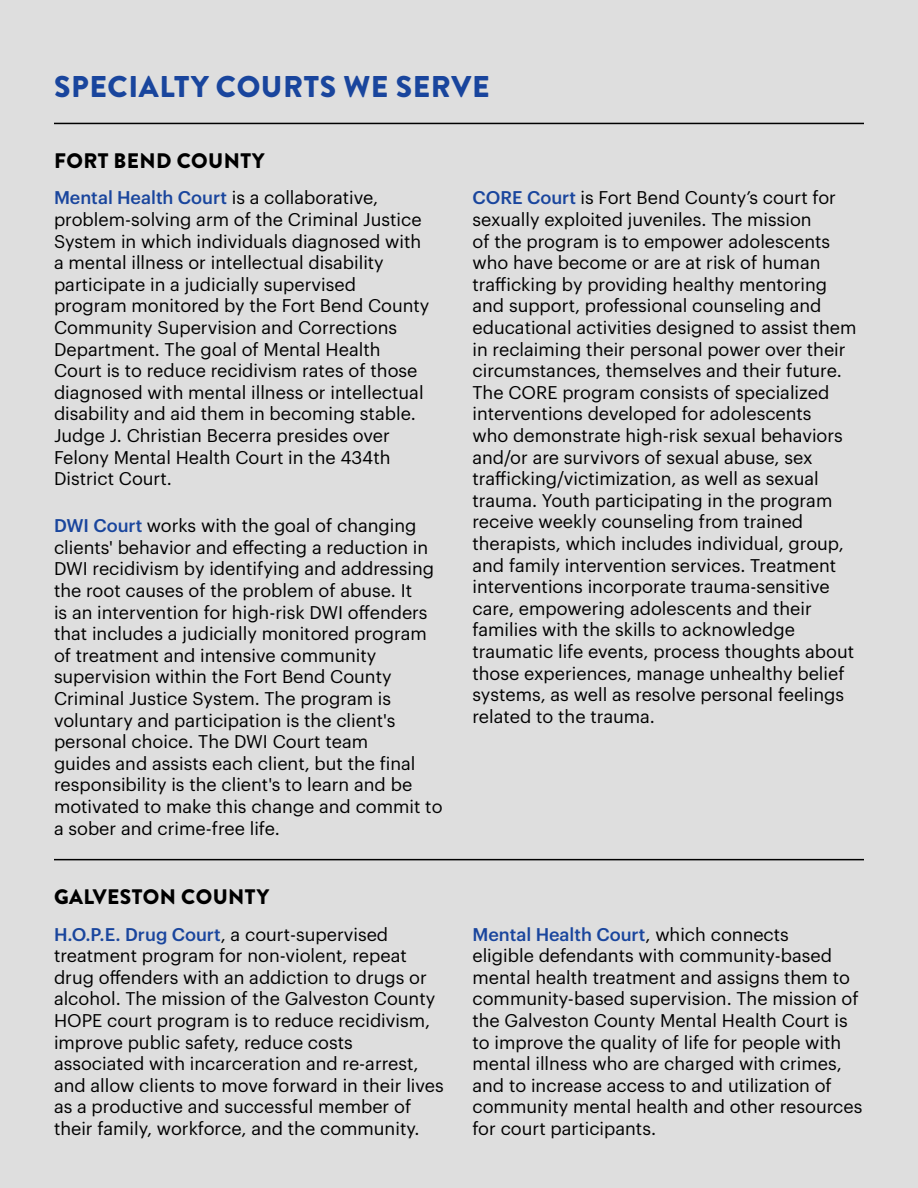
<style>
.page{position:relative;width:918px;height:1188px;background:#dedede}
.page>*{position:absolute;margin:0;border:0;box-sizing:border-box;transform-origin:0 0}
.t1{font:900 30px "Brandon Grotesque";letter-spacing:.02em;color:#19459d}
.t2{font:900 21px "Brandon Grotesque";letter-spacing:.02em;color:#000}
.t3{font:18px/21.6px "Graphik";color:#000}
.s1{font-weight:500;color:#19459d}
</style>
<div class="page">
<hr style="left:54px;top:123px;width:810px;height:1px;background:#000">
<hr style="left:54px;top:859px;width:810px;height:1px;background:#000">
<h1 class="t1" style="left:54px;top:65px;width:437px">SPECIALTY COURTS WE SERVE</h1>
<p class="t2" style="left:54px;top:146px;width:212px">FORT BEND COUNTY</p>
<p class="t3" style="left:54px;top:185px;width:377px"><span class="s1">Mental Health Court</span> is a collaborative, problem-solving arm of the Criminal Justice System in which individuals diagnosed with a mental illness or intellectual disability participate in a judicially supervised program monitored by the Fort Bend County Community Supervision and Corrections Department. The goal of Mental Health Court is to reduce recidivism rates of those diagnosed with mental illness or intellectual disability and aid them in becoming stable.<br>Judge J. Christian Becerra presides over Felony Mental Health Court in the 434th District Court.</p>
<p class="t3" style="left:54px;top:513px;width:390px"><span class="s1">DWI Court</span> works with the goal of changing clients' behavior and effecting a reduction in DWI recidivism by identifying and addressing the root causes of the problem of abuse. It<br>is an intervention for high-risk DWI offenders that includes a judicially monitored program of treatment and intensive community supervision within the Fort Bend County Criminal Justice System. The program is voluntary and participation is the client's personal choice. The DWI Court team<br>guides and assists each client, but the final responsibility is the client's to learn and be motivated to make this change and commit to a sober and crime-free life.</p>
<p class="t3" style="left:472px;top:185px;width:386px"><span class="s1">CORE Court</span> is Fort Bend County’s court for sexually exploited juveniles. The mission<br>of the program is to empower adolescents who have become or are at risk of human trafficking by providing healthy mentoring and support, professional counseling and educational activities designed to assist them in reclaiming their personal power over their circumstances, themselves and their future.<br>The CORE program consists of specialized interventions developed for adolescents<br>who demonstrate high-risk sexual behaviors and/or are survivors of sexual abuse, sex trafficking/victimization, as well as sexual trauma. Youth participating in the program receive weekly counseling from trained therapists, which includes individual, group, and family intervention services. Treatment interventions incorporate trauma-sensitive care, empowering adolescents and their families with the skills to acknowledge traumatic life events, process thoughts about those experiences, manage unhealthy belief systems, as well as resolve personal feelings related to the trauma.</p>
<p class="t2" style="left:54px;top:882px;width:217px">GALVESTON COUNTY</p>
<p class="t3" style="left:54px;top:922px;width:391px"><span class="s1">H.O.P.E. Drug Court</span>, a court-supervised treatment program for non-violent, repeat drug offenders with an addiction to drugs or alcohol. The mission of the Galveston County HOPE court program is to reduce recidivism, improve public safety, reduce costs associated with incarceration and re-arrest, and allow clients to move forward in their lives as a productive and successful member of their family, workforce, and the community.</p>
<p class="t3" style="left:472px;top:922px;width:391px"><span class="s1">Mental Health Court</span>, which connects<br>eligible defendants with community-based mental health treatment and assigns them to community-based supervision. The mission of the Galveston County Mental Health Court is to improve the quality of life for people with mental illness who are charged with crimes, and to increase access to and utilization of community mental health and other resources for court participants.</p>
</div>
